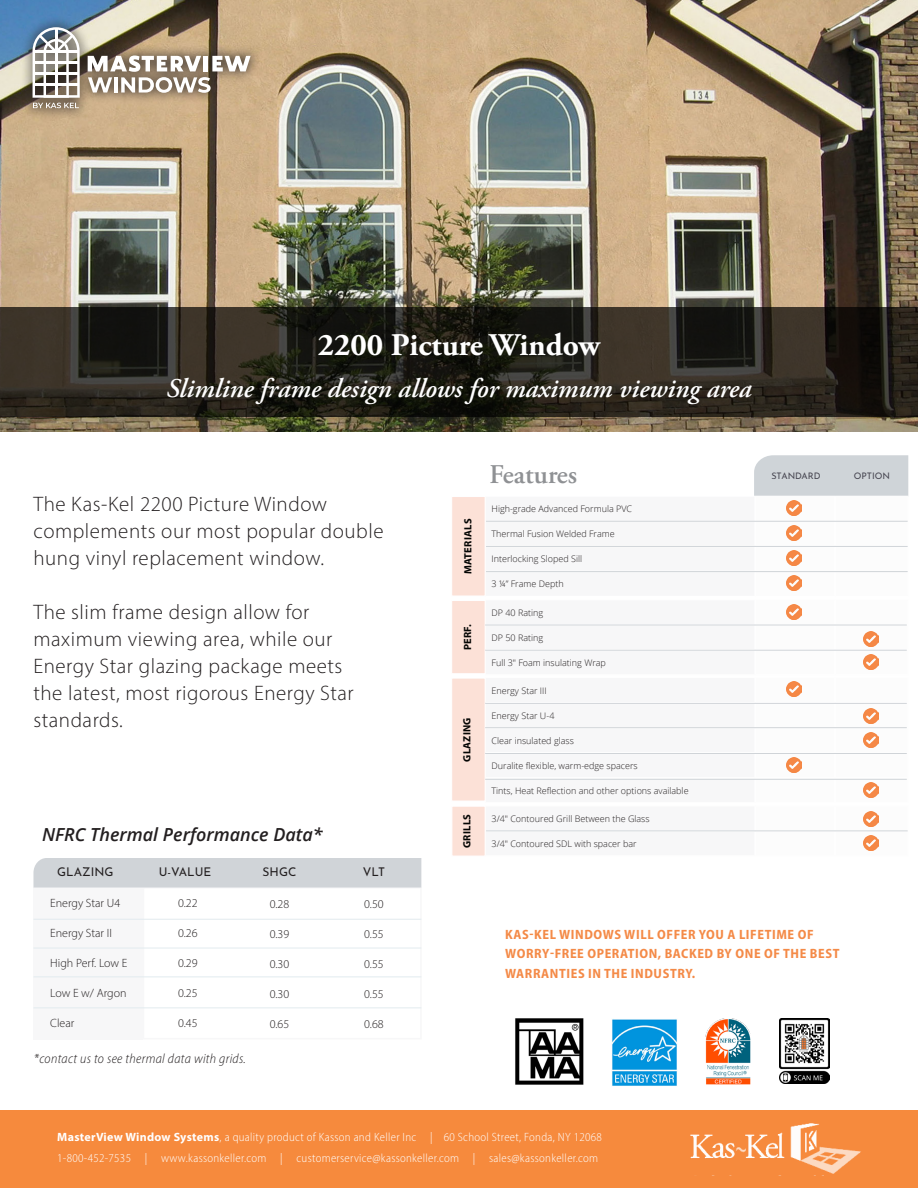
<style>
.page{position:relative;width:918px;height:1188px;background:#fff}
.page>*{position:absolute;margin:0;border:0;box-sizing:border-box;transform-origin:0 0}
.t1{font:700 31.5px "Adobe Garamond Pro";color:#fff}
.t2{font:italic 600 27px "Adobe Garamond Pro";color:#fff}
.t3{font:600 27px "Adobe Garamond Pro";color:#8f9194}
.t4{font:300 21px/27px "Myriad Pro";letter-spacing:.025em;color:#231f20}
.t5{font:italic 600 18px "Open Sans";color:#231f20}
.t6{font:700 semi-condensed 13.5px/19.5px "Myriad Pro";letter-spacing:.045em;color:#f48a47}
.t7{font:italic 300 semi-condensed 13.5px "Myriad Pro";letter-spacing:.025em;color:#231f20}
.t8{font:300 semi-condensed 12px "Myriad Pro";letter-spacing:.025em;color:#fff}
.Body{font:300 12px "Myriad Pro";color:#231f20}
.Sub_Titlle_2_Center{font:12px "Josefin Sans";color:#231f20}
.t9{font:700 10.5px "Myriad Pro";letter-spacing:.02em;color:#040503}
.t10{font:300 9px "Open Sans";color:#231f20}
.Sub_Titlle_2_Center-2{font:9px "Josefin Sans";color:#474651}
.s1{font-weight:700;font-stretch:normal}
</style>
<div class="page">
<img style="left:0;top:0;width:918px;height:432px">
<svg style="left:0;top:308px;width:918px;height:109px;background:#26221a"></svg>
<div style="left:452px;top:806px;width:33px;height:50px;background:#fce1d7;border:1px solid #fff"></div>
<div style="left:452px;top:678px;width:33px;height:123px;background:#fce1d7;border:1px solid #fff"></div>
<div style="left:452px;top:600px;width:33px;height:74px;background:#fce1d7;border:1px solid #fff"></div>
<svg style="left:485px;top:455px;width:424px;height:396px"></svg>
<hr style="left:486px;top:521px;width:422px;height:1px;background:#d0d4d8">
<hr style="left:486px;top:546px;width:422px;height:1px;background:#d0d4d8">
<hr style="left:486px;top:571px;width:422px;height:1px;background:#d0d4d8">
<div style="left:452px;top:496px;width:33px;height:100px;background:#fce1d7;border:1px solid #fff"></div>
<img style="left:786px;top:501px;width:15px;height:15px">
<img style="left:786px;top:551px;width:15px;height:15px">
<img style="left:786px;top:526px;width:15px;height:14px">
<img style="left:786px;top:575px;width:15px;height:15px">
<div style="left:21px;top:16px;width:240px;height:104px;background:#231f20;opacity:.75"></div>
<svg style="left:88px;top:56px;width:163px;height:37px"></svg>
<svg style="left:33px;top:27px;width:47px;height:81px"></svg>
<div style="left:0;top:1110px;width:918px;height:78px;background:#f68a3d"></div>
<img style="left:690px;top:1123px;width:171px;height:51px">
<div style="left:33px;top:887px;width:110px;height:152px;background:#f7f7f8"></div>
<hr style="left:33px;top:919px;width:388px;height:1px;background:#e2ebef">
<hr style="left:33px;top:948px;width:388px;height:1px;background:#e2ebef">
<hr style="left:33px;top:977px;width:388px;height:1px;background:#e2ebef">
<hr style="left:33px;top:1008px;width:388px;height:1px;background:#e2ebef">
<div style="left:33px;top:858px;width:388px;height:30px;background:#d0d4d8"></div>
<img style="left:515px;top:1018px;width:69px;height:67px">
<img style="left:612px;top:1019px;width:65px;height:67px">
<img style="left:706px;top:1018px;width:44px;height:66px">
<img style="left:780px;top:1018px;width:50px;height:65px">
<p class="t1" style="left:318px;top:326px;width:284px">2200 Picture Window</p>
<p class="t2" style="left:166px;top:373px;width:587px">Slimline frame design allows for maximum viewing area</p>
<p class="t4" style="left:33px;top:490px;width:352px">The Kas-Kel 2200 Picture Window complements our most popular double hung vinyl replacement window.</p>
<p class="t4" style="left:33px;top:598px;width:322px">The slim frame design allow for maximum viewing area, while our<br>Energy Star glazing package meets the latest, most rigorous Energy Star standards.</p>
<p class="t5" style="left:42px;top:822px;width:282px">NFRC Thermal Performance Data*</p>
<p class="Sub_Titlle_2_Center" style="left:57px;top:861px;width:58px">GLAZING</p>
<p class="Sub_Titlle_2_Center" style="left:159px;top:861px;width:54px">U-VALUE</p>
<p class="Sub_Titlle_2_Center" style="left:263px;top:861px;width:35px">SHGC</p>
<p class="Sub_Titlle_2_Center" style="left:363px;top:861px;width:24px">VLT</p>
<p class="Body" style="left:50px;top:895px;width:71px">Energy Star U4</p>
<p class="Body" style="left:50px;top:925px;width:63px">Energy Star II</p>
<p class="Body" style="left:50px;top:955px;width:79px">High Perf. Low E</p>
<p class="Body" style="left:50px;top:985px;width:78px">Low E w/ Argon</p>
<p class="Body" style="left:50px;top:1015px;width:26px">Clear</p>
<p class="Body" style="left:178px;top:896px;width:21px">0.22</p>
<p class="Body" style="left:178px;top:926px;width:21px">0.26</p>
<p class="Body" style="left:178px;top:956px;width:21px">0.29</p>
<p class="Body" style="left:178px;top:986px;width:21px">0.25</p>
<p class="Body" style="left:178px;top:1016px;width:21px">0.45</p>
<p class="t7" style="left:34px;top:1051px;width:214px">*contact us to see thermal data with grids.</p>
<p class="Body" style="left:270px;top:896px;width:21px">0.28</p>
<p class="Body" style="left:270px;top:926px;width:21px">0.39</p>
<p class="Body" style="left:270px;top:956px;width:21px">0.30</p>
<p class="Body" style="left:270px;top:986px;width:21px">0.30</p>
<p class="Body" style="left:270px;top:1016px;width:21px">0.65</p>
<p class="Body" style="left:364px;top:896px;width:21px">0.50</p>
<p class="Body" style="left:364px;top:926px;width:21px">0.55</p>
<p class="Body" style="left:364px;top:956px;width:21px">0.55</p>
<p class="Body" style="left:364px;top:986px;width:21px">0.55</p>
<p class="Body" style="left:364px;top:1016px;width:21px">0.68</p>
<p class="t9" style="left:461px;top:574px;width:57px;rotate:-90deg">MATERIALS</p>
<p class="t9" style="left:461px;top:650px;width:27px;rotate:-90deg">PERF.</p>
<p class="t9" style="left:460px;top:762px;width:46px;rotate:-90deg">GLAZING</p>
<p class="t9" style="left:460px;top:848px;width:35px;rotate:-90deg">GRILLS</p>
<p class="t3" style="left:490px;top:459px;width:89px">Features</p>
<p class="Sub_Titlle_2_Center-2" style="left:771px;top:468px;width:51px">STANDARD</p>
<p class="Sub_Titlle_2_Center-2" style="left:854px;top:468px;width:38px">OPTION</p>
<p class="t10" style="left:492px;top:503px;width:142px">High-grade Advanced Formula PVC</p>
<p class="t10" style="left:492px;top:528px;width:125px">Thermal Fusion Welded Frame</p>
<p class="t10" style="left:492px;top:553px;width:92px">Interlocking Sloped Sill</p>
<p class="t10" style="left:492px;top:578px;width:74px">3 ¼” Frame Depth</p>
<p class="t10" style="left:492px;top:606px;width:53px">DP 40 Rating</p>
<p class="t10" style="left:492px;top:631px;width:53px">DP 50 Rating</p>
<p class="t10" style="left:492px;top:657px;width:116px">Full 3″ Foam insulating Wrap</p>
<p class="t10" style="left:492px;top:684px;width:57px">Energy Star III</p>
<p class="t10" style="left:492px;top:709px;width:64px">Energy Star U-4</p>
<p class="t10" style="left:492px;top:734px;width:84px">Clear insulated glass</p>
<p class="t10" style="left:492px;top:759px;width:148px">Duralite flexible, warm-edge spacers</p>
<p class="t10" style="left:492px;top:784px;width:199px">Tints, Heat Reflection and other options available</p>
<p class="t10" style="left:492px;top:812px;width:160px">3/4″ Contoured Grill Between the Glass</p>
<p class="t10" style="left:492px;top:838px;width:147px">3/4″ Contoured SDL with spacer bar</p>
<p class="t6" style="left:505px;top:924px;width:336px">KAS-KEL WINDOWS WILL OFFER YOU A LIFETIME OF<br>WORRY-FREE OPERATION, BACKED BY ONE OF THE BEST<br>WARRANTIES IN THE INDUSTRY.</p>
<p class="t8" style="left:57px;top:1129px;width:546px"><span class="s1">MasterView Window Systems</span>, a quality product of Kasson and Keller Inc | 60 School Street, Fonda, NY 12068</p>
<p class="t8" style="left:57px;top:1150px;width:543px">1-800-452-7535 | www.kassonkeller.com | customerservice@kassonkeller.com | sales@kassonkeller.com</p>
</div>
